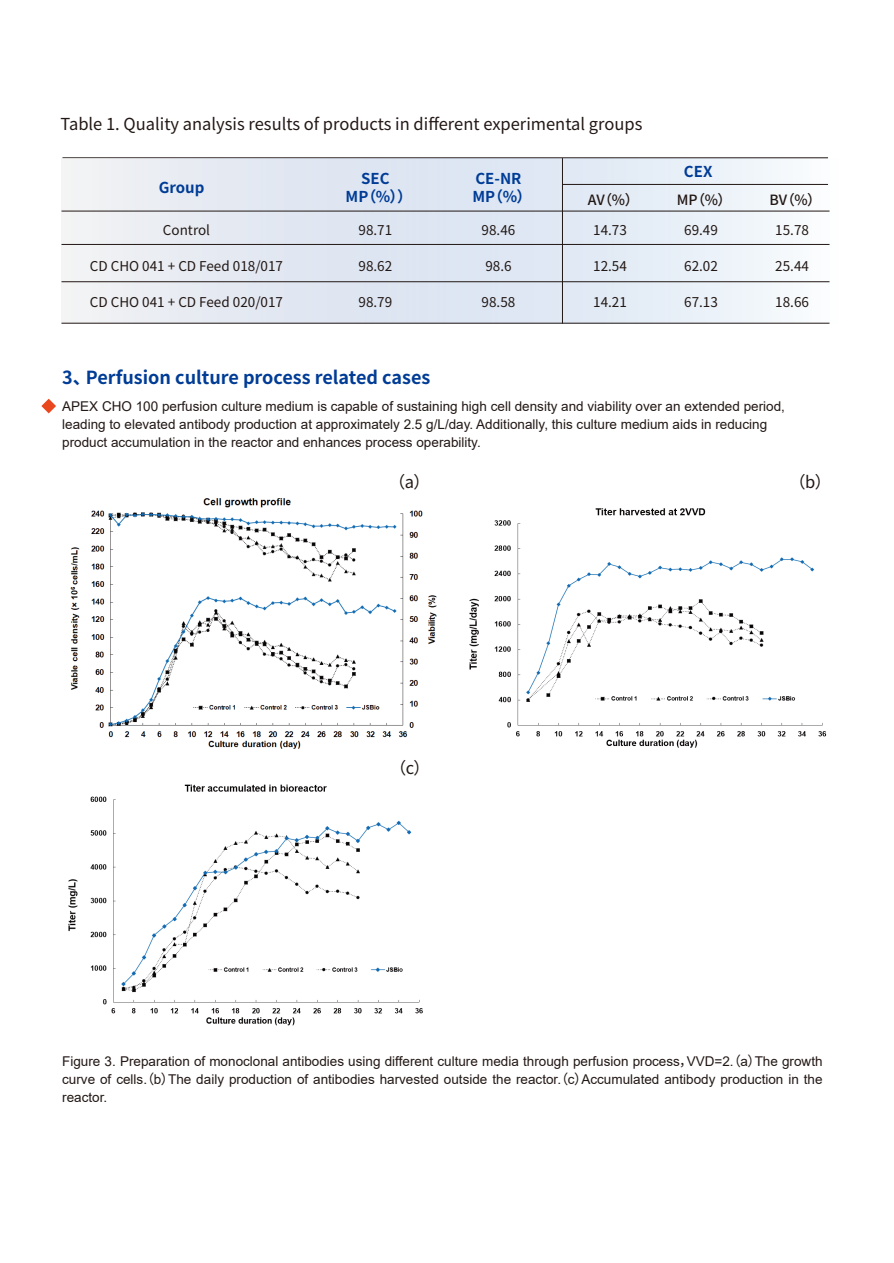
<style>
.page{position:relative;width:894px;height:1263px;background:#fff}
.page>*{position:absolute;margin:0;border:0;box-sizing:border-box;transform-origin:0 0}
.t1{font:700 18px "Source Han Sans SC";color:#003c96}
.t2{font:16.5px "Source Han Sans SC";color:#221815}
.t3{font:700 15px/18px "Source Han Sans SC";color:#003c96}
.t4{font:500 14.1px "Source Han Sans SC";color:#221815}
.t5{font:13.5px/18px "Arial";color:#221815;text-align:justify}
.t6{font:13.5px "Source Han Sans SC";color:#221815}
.s1{font-family:"Source Han Sans SC"}
</style>
<div class="page">
<hr style="left:62px;top:157px;width:766px;height:1px;background:#221815">
<svg style="left:61px;top:158px;width:769px;height:165px"></svg>
<hr style="left:61px;top:211px;width:768px;height:1px;background:#221815">
<hr style="left:61px;top:244px;width:768px;height:1px;background:#221815">
<hr style="left:61px;top:281px;width:768px;height:1px;background:#221815">
<hr style="left:61px;top:323px;width:768px;height:1px;background:#221815">
<hr style="left:562px;top:184px;width:266px;height:1px;background:#221815">
<hr style="left:562px;top:158px;width:1px;height:165px;background:#221815">
<img style="left:70px;top:498px;width:367px;height:251px">
<svg style="left:41px;top:399px;width:15px;height:14px"></svg>
<img style="left:469px;top:508px;width:358px;height:240px">
<img style="left:68px;top:784px;width:355px;height:242px">
<p class="t2" style="left:61px;top:115px;width:583px">Table 1. Quality analysis results of products in different experimental groups</p>
<p class="t3" style="left:345px;top:170px;width:68px;text-align:center">SEC<br>MP（%））</p>
<p class="t3" style="left:159px;top:179px;width:47px">Group</p>
<p class="t3" style="left:472px;top:170px;width:61px">CE-NR<br>MP（%）</p>
<p class="t6" style="left:163px;top:223px;width:49px">Control</p>
<p class="t6" style="left:90px;top:259px;width:195px">CD CHO 041 + CD Feed 018/017</p>
<p class="t6" style="left:90px;top:295px;width:195px">CD CHO 041 + CD Feed 020/017</p>
<p class="t6" style="left:358px;top:223px;width:35px">98.71</p>
<p class="t6" style="left:358px;top:259px;width:35px">98.62</p>
<p class="t6" style="left:358px;top:295px;width:35px">98.79</p>
<h1 class="t1" style="left:62px;top:368px;width:370px">3、Perfusion culture process related cases</h1>
<p class="t6" style="left:482px;top:223px;width:35px">98.46</p>
<p class="t6" style="left:485px;top:259px;width:28px">98.6</p>
<p class="t6" style="left:482px;top:295px;width:35px">98.58</p>
<p class="t3" style="left:684px;top:163px;width:30px">CEX</p>
<p class="t4" style="left:588px;top:191px;width:52px">AV（%）</p>
<p class="t4" style="left:677px;top:191px;width:56px">MP（%）</p>
<p class="t4" style="left:769px;top:191px;width:53px">BV（%）</p>
<p class="t6" style="left:593px;top:223px;width:35px">14.73</p>
<p class="t6" style="left:593px;top:259px;width:35px">12.54</p>
<p class="t6" style="left:593px;top:295px;width:35px">14.21</p>
<p class="t6" style="left:684px;top:223px;width:35px">69.49</p>
<p class="t6" style="left:684px;top:259px;width:35px">62.02</p>
<p class="t6" style="left:684px;top:295px;width:35px">67.13</p>
<p class="t6" style="left:775px;top:223px;width:35px">15.78</p>
<p class="t6" style="left:775px;top:259px;width:35px">25.44</p>
<p class="t6" style="left:775px;top:295px;width:35px">18.66</p>
<p class="t5" style="left:62px;top:397px;width:724px;text-align:left">APEX CHO 100 perfusion culture medium is capable of sustaining high cell density and viability over an extended period, leading to elevated antibody production at approximately 2.5 g/L/day. Additionally, this culture medium aids in reducing product accumulation in the reactor and enhances process operability.</p>
<p class="t2" style="left:389px;top:472px;width:43px">（a）</p>
<p class="t2" style="left:789px;top:472px;width:44px">（b）</p>
<p class="t2" style="left:390px;top:758px;width:42px">（c）</p>
<p class="t5" style="left:62px;top:1052px;width:762px">Figure 3. Preparation of monoclonal antibodies using different culture media through perfusion process<span class="s1">，</span>VVD=2.<span class="s1">（</span>a<span class="s1">）</span>The growth curve of cells.<span class="s1">（</span>b<span class="s1">）</span>The daily production of antibodies harvested outside the reactor.<span class="s1">（</span>c<span class="s1">）</span>Accumulated antibody production in the reactor.</p>
</div>
